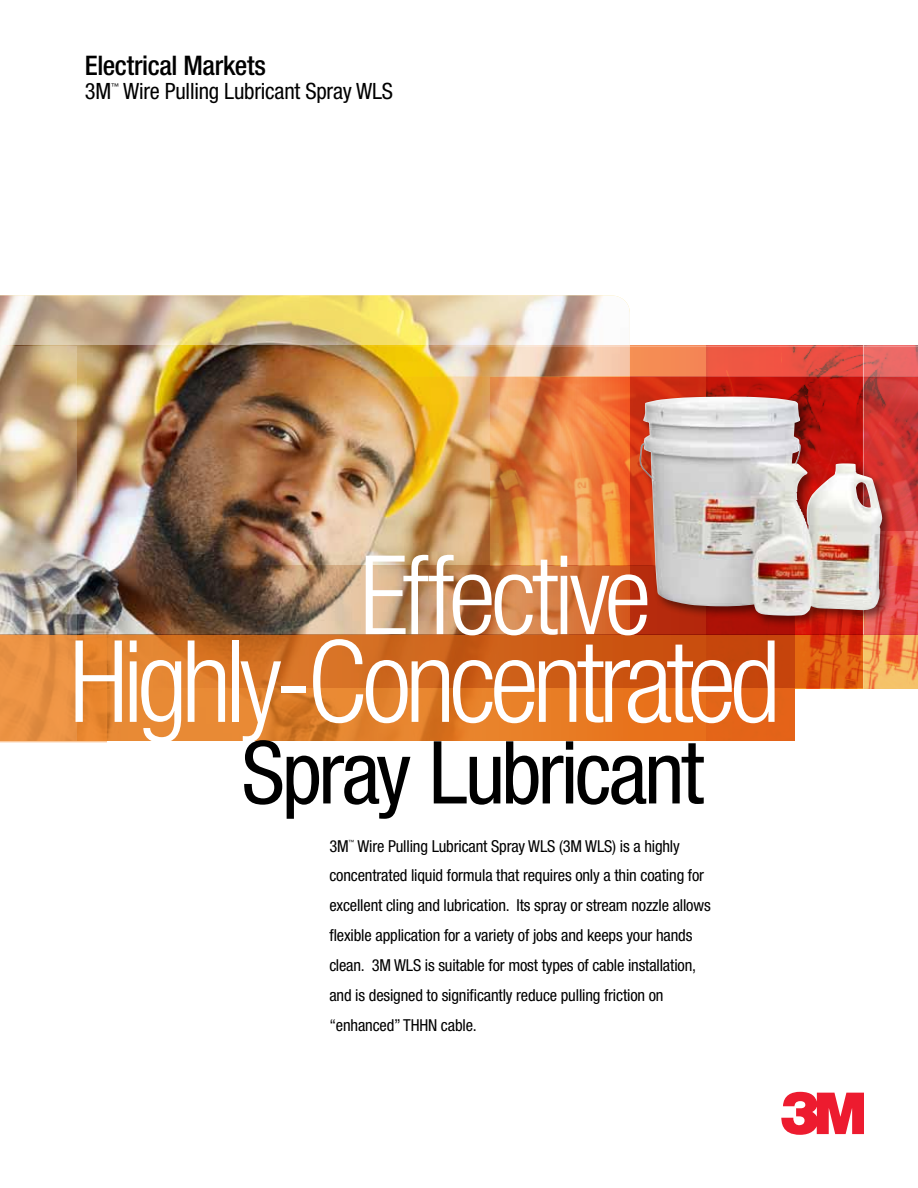
<style>
.page{position:relative;width:918px;height:1188px;background:#fff}
.page>*{position:absolute;margin:0;border:0;box-sizing:border-box;transform-origin:0 0}
.t1{font:300 condensed 114px "Helvetica Neue";letter-spacing:-.055em;color:#fff}
.t2{font:300 condensed 109.8px "Helvetica Neue";letter-spacing:-.04em;color:#fff}
.t3{font:condensed 87px "Helvetica Neue";letter-spacing:-.035em;color:#000}
.t4{font:500 condensed 27px "Helvetica Neue";letter-spacing:-.015em;color:#000}
.t5{font:condensed 22.5px "Helvetica Neue";letter-spacing:-.01em;color:#000}
.t6{font:condensed 16.5px/30px "Helvetica Neue";letter-spacing:-.01em;color:#000}
.t7{font:condensed 7.8px "Helvetica Neue";color:#000}
.t8{font:condensed 5.7px "Helvetica Neue";color:#000}
</style>
<div class="page">
<svg style="left:781px;top:1092px;width:83px;height:43px"></svg>
<img style="left:0;top:295px;width:630px;height:51px">
<img style="left:77px;top:346px;width:553px;height:288px">
<svg style="left:107px;top:635px;width:689px;height:106px;background:#e37b27"></svg>
<svg style="left:152px;top:565px;width:644px;height:123px;background:#b96630"></svg>
<img style="left:0;top:346px;width:77px;height:289px">
<svg style="left:630px;top:346px;width:288px;height:30px;background:#eb664f"></svg>
<svg style="left:0;top:635px;width:107px;height:107px;background:#e88e3d"></svg>
<img style="left:491px;top:377px;width:427px;height:188px">
<img style="left:796px;top:531px;width:122px;height:158px">
<div style="left:636px;top:393px;width:258px;height:236px;background:#000;opacity:.5"></div>
<img style="left:639px;top:397px;width:244px;height:219px">
<h3 class="t4" style="left:85px;top:49px;width:183px">Electrical Markets</h3>
<h3 class="t5" style="left:85px;top:78px;width:28px">3M</h3>
<p class="t7" style="left:111px;top:81px;width:9px">™</p>
<h3 class="t5" style="left:123px;top:78px;width:271px">Wire Pulling Lubricant Spray WLS</h3>
<h2 class="t2" style="left:360px;top:532px;width:293px">Effective</h2>
<h1 class="t1" style="left:69px;top:616px;width:713px">Highly-Concentrated</h1>
<h3 class="t3" style="left:241px;top:722px;width:464px">Spray Lubricant</h3>
<p class="t6" style="left:329px;top:831px;width:383px;text-indent:28px">Wire Pulling Lubricant Spray WLS (3M WLS) is a highly concentrated liquid formula that requires only a thin coating for excellent cling and lubrication. Its spray or stream nozzle allows flexible application for a variety of jobs and keeps your hands clean. 3M WLS is suitable for most types of cable installation, and is designed to significantly reduce pulling friction on “enhanced” THHN cable.</p>
<p class="t6" style="left:329px;top:831px;width:21px">3M</p>
<p class="t8" style="left:349px;top:838px;width:7px">™</p>
</div>
